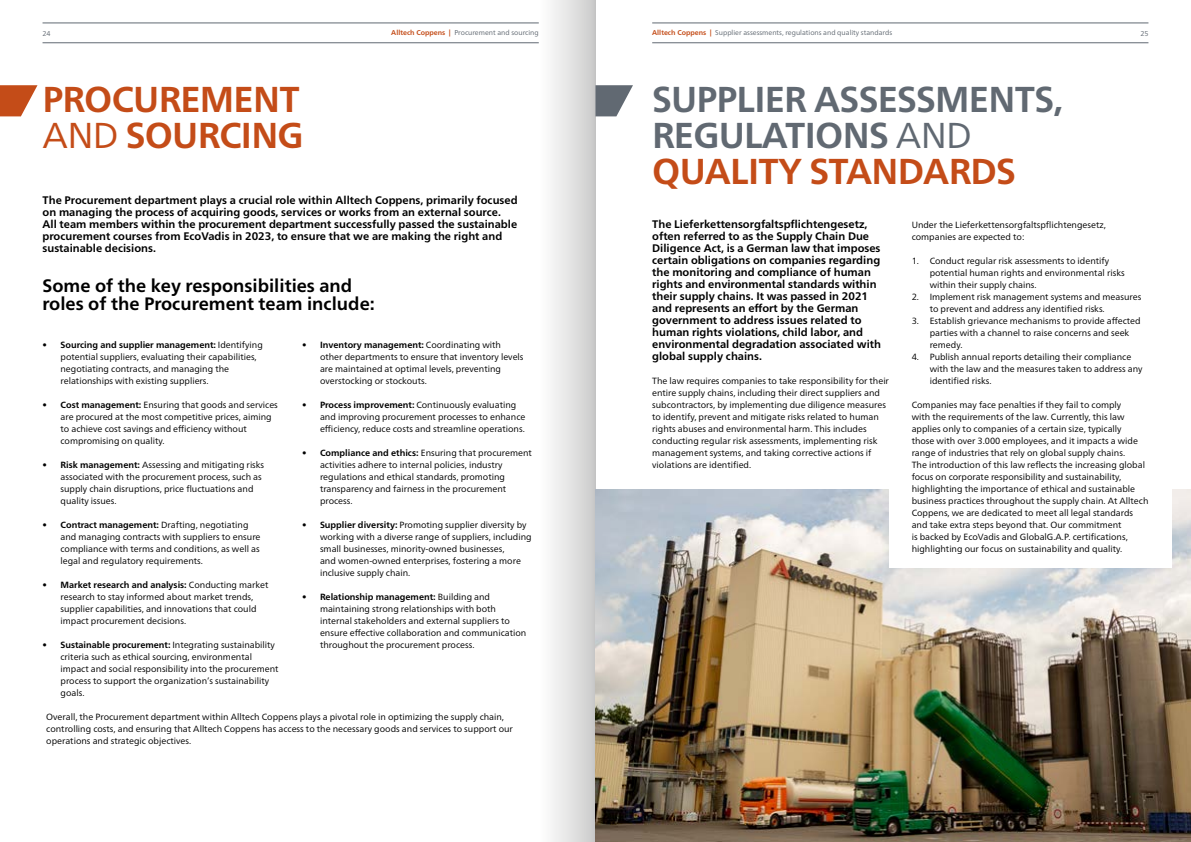
<style>
.page{position:relative;width:1191px;height:842px;background:#fff}
.page>*{position:absolute;margin:0;border:0;box-sizing:border-box;transform-origin:0 0}
.t1{font:700 36px/36px "Frutiger Neue LTW1 G";letter-spacing:-.02em;color:#616972}
.t2{font:700 36px/36px "Frutiger Neue LTW1 G";letter-spacing:-.02em;color:#c44c18}
.t3{font:700 18px/18px "Frutiger Neue LTW1 G";color:#000}
.t4{font:700 11px/12px "Frutiger Neue LTW1 G";color:#000}
.t5{font:9px/12px "Frutiger Neue LTW1 G";color:#000}
.t6{font:7px "Frutiger Neue LTW1 G";color:#616972}
.s1{font-weight:700;color:#c44c18}
.s2{font-weight:400}
.s3{font-weight:700}
.s4{color:#c44c18}
</style>
<div class="page">
<div style="left:539px;top:0;width:56px;height:842px;background:linear-gradient(to right,#fff,#cdcdcd)"></div>
<img style="left:595px;top:490px;width:596px;height:352px">
<div style="left:889px;top:416px;width:282px;height:152px;background:#fff"></div>
<svg style="left:0;top:85px;width:38px;height:31px"></svg>
<svg style="left:595px;top:85px;width:38px;height:31px"></svg>
<hr style="left:43px;top:43px;width:496px;height:1px;background:#616972">
<hr style="left:652px;top:43px;width:496px;height:1px;background:#616972">
<hr style="left:43px;top:23px;width:496px;height:1px;background:#616972">
<hr style="left:652px;top:23px;width:496px;height:1px;background:#616972">
<p class="t6" style="left:43px;top:28px;width:10px">24</p>
<p class="t6" style="left:391px;top:28px;width:149px"><span class="s1">Alltech Coppens |</span> Procurement and sourcing</p>
<p class="t6" style="left:652px;top:28px;width:241px"><span class="s1">Alltech Coppens |</span> Supplier assessments, regulations and quality standards</p>
<p class="t6" style="left:1140px;top:28px;width:10px">25</p>
<h1 class="t2" style="left:43px;top:79px;width:263px">PROCUREMENT<br><span class="s2">AND</span> SOURCING</h1>
<p class="t4" style="left:43px;top:193px;width:476px">The Procurement department plays a crucial role within Alltech Coppens, primarily focused on managing the process of acquiring goods, services or works from an external source.<br>All team members within the procurement department successfully passed the sustainable procurement courses from EcoVadis in 2023, to ensure that we are making the right and sustainable decisions.</p>
<h2 class="t3" style="left:43px;top:275px;width:334px">Some of the key responsibilities and roles of the Procurement team include:</h2>
<p class="t5" style="left:61px;top:338px;width:204px;text-indent:-18px"><span class="s3">• Sourcing and supplier management:</span> Identifying potential suppliers, evaluating their capabilities, negotiating contracts, and managing the relationships with existing suppliers.</p>
<p class="t5" style="left:61px;top:398px;width:219px;text-indent:-18px"><span class="s3">• Cost management:</span> Ensuring that goods and services are procured at the most competitive prices, aiming to achieve cost savings and efficiency without compromising on quality.</p>
<p class="t5" style="left:61px;top:458px;width:205px;text-indent:-18px"><span class="s3">• Risk management:</span> Assessing and mitigating risks associated with the procurement process, such as supply chain disruptions, price fluctuations and quality issues.</p>
<p class="t5" style="left:61px;top:518px;width:201px;text-indent:-18px"><span class="s3">• Contract management:</span> Drafting, negotiating and managing contracts with suppliers to ensure compliance with terms and conditions, as well as legal and regulatory requirements.</p>
<p class="t5" style="left:61px;top:578px;width:209px;text-indent:-18px"><span class="s3">• Market research and analysis:</span> Conducting market research to stay informed about market trends, supplier capabilities, and innovations that could impact procurement decisions.</p>
<p class="t5" style="left:61px;top:638px;width:219px;text-indent:-18px"><span class="s3">• Sustainable procurement:</span> Integrating sustainability criteria such as ethical sourcing, environmental impact and social responsibility into the procurement process to support the organization’s sustainability goals.</p>
<p class="t5" style="left:320px;top:338px;width:205px;text-indent:-18px"><span class="s3">• Inventory management:</span> Coordinating with other departments to ensure that inventory levels are maintained at optimal levels, preventing overstocking or stockouts.</p>
<p class="t5" style="left:320px;top:398px;width:207px;text-indent:-18px"><span class="s3">• Process improvement:</span> Continuously evaluating and improving procurement processes to enhance efficiency, reduce costs and streamline operations.</p>
<p class="t5" style="left:320px;top:446px;width:213px;text-indent:-18px"><span class="s3">• Compliance and ethics:</span> Ensuring that procurement activities adhere to internal policies, industry regulations and ethical standards, promoting transparency and fairness in the procurement process.</p>
<p class="t5" style="left:320px;top:518px;width:213px;text-indent:-18px"><span class="s3">• Supplier diversity:</span> Promoting supplier diversity by working with a diverse range of suppliers, including small businesses, minority-owned businesses,<br>and women-owned enterprises, fostering a more inclusive supply chain.</p>
<p class="t5" style="left:320px;top:590px;width:208px;text-indent:-18px"><span class="s3">• Relationship management:</span> Building and maintaining strong relationships with both internal stakeholders and external suppliers to ensure effective collaboration and communication throughout the procurement process.</p>
<p class="t5" style="left:46px;top:710px;width:468px">Overall, the Procurement department within Alltech Coppens plays a pivotal role in optimizing the supply chain, controlling costs, and ensuring that Alltech Coppens has access to the necessary goods and services to support our operations and strategic objectives.</p>
<h1 class="t1" style="left:652px;top:79px;width:412px">SUPPLIER ASSESSMENTS,<br>REGULATIONS <span class="s2">AND<br></span><span class="s4">QUALITY STANDARDS</span></h1>
<p class="t5" style="left:911px;top:218px;width:196px">Under the Lieferkettensorgfaltspflichtengesetz, companies are expected to:</p>
<p class="t5" style="left:929px;top:254px;width:196px;text-indent:-18px">1. Conduct regular risk assessments to identify potential human rights and environmental risks within their supply chains.</p>
<p class="t5" style="left:929px;top:290px;width:213px;text-indent:-18px">2. Implement risk management systems and measures to prevent and address any identified risks.</p>
<p class="t5" style="left:929px;top:314px;width:212px;text-indent:-18px">3. Establish grievance mechanisms to provide affected parties with a channel to raise concerns and seek remedy.</p>
<p class="t5" style="left:929px;top:350px;width:214px;text-indent:-18px">4. Publish annual reports detailing their compliance with the law and the measures taken to address any identified risks.</p>
<p class="t5" style="left:911px;top:398px;width:238px">Companies may face penalties if they fail to comply<br>with the requirements of the law. Currently, this law applies only to companies of a certain size, typically<br>those with over 3.000 employees, and it impacts a wide range of industries that rely on global supply chains.<br>The introduction of this law reflects the increasing global focus on corporate responsibility and sustainability, highlighting the importance of ethical and sustainable business practices throughout the supply chain. At Alltech Coppens, we are dedicated to meet all legal standards and take extra steps beyond that. Our commitment<br>is backed by EcoVadis and GlobalG.A.P. certifications, highlighting our focus on sustainability and quality.</p>
<p class="t4" style="left:652px;top:217px;width:230px">The Lieferkettensorgfaltspflichtengesetz, often referred to as the Supply Chain Due Diligence Act, is a German law that imposes certain obligations on companies regarding the monitoring and compliance of human rights and environmental standards within their supply chains. It was passed in 2021 and represents an effort by the German government to address issues related to human rights violations, child labor, and environmental degradation associated with global supply chains.</p>
<p class="t5" style="left:652px;top:374px;width:238px">The law requires companies to take responsibility for their entire supply chains, including their direct suppliers and subcontractors, by implementing due diligence measures to identify, prevent and mitigate risks related to human rights abuses and environmental harm. This includes conducting regular risk assessments, implementing risk management systems, and taking corrective actions if violations are identified.</p>
</div>
